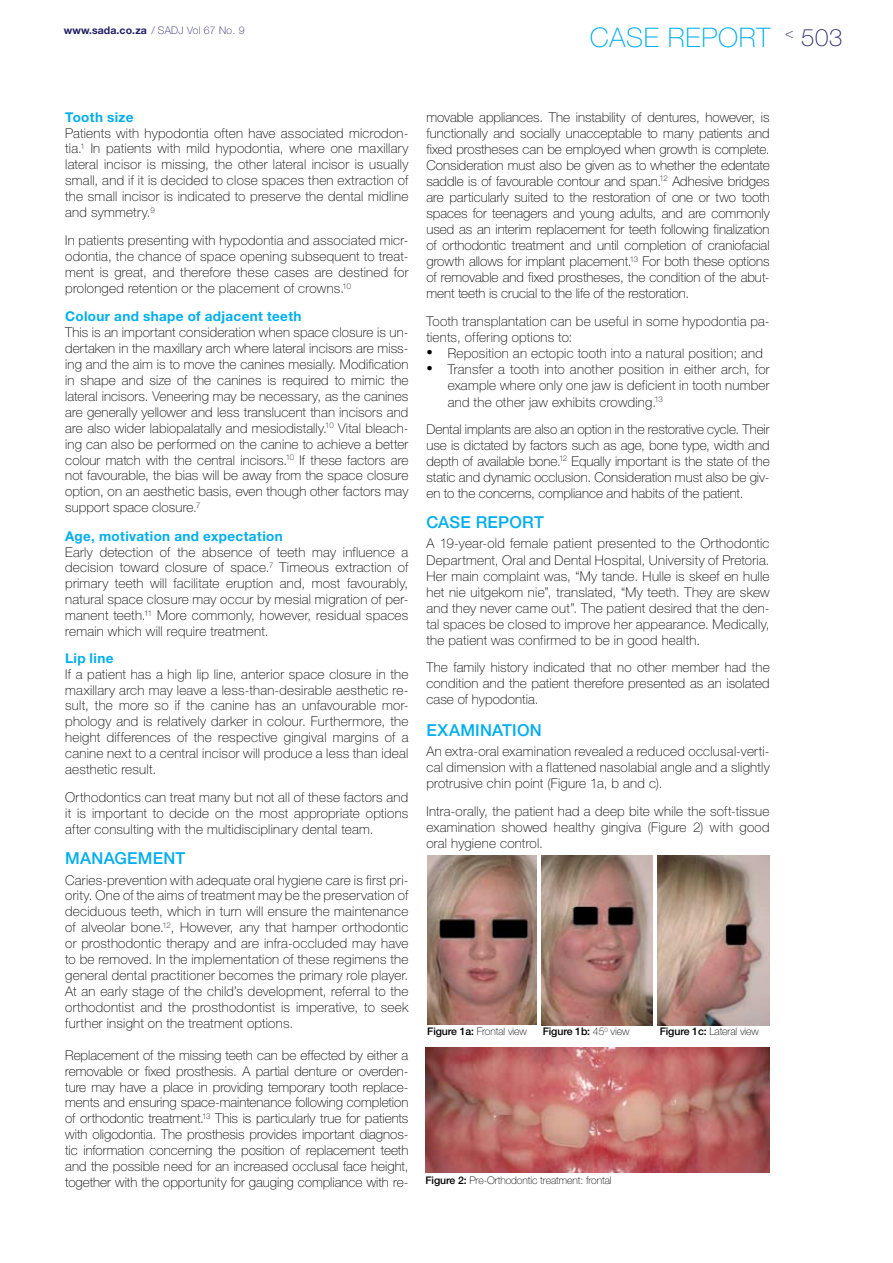
<style>
.page{position:relative;width:893px;height:1263px;background:#fff}
.page>*{position:absolute;margin:0;border:0;box-sizing:border-box;transform-origin:0 0}
.t1{font:100 27px "Helvetica Neue LT Std";color:#00aeef}
.t2{font:100 24px "Helvetica Neue LT Std";color:#221d67}
.t3{font:500 16.5px "Helvetica Neue LT Std";letter-spacing:.015em;color:#00aeef}
.t4{font:100 13.5px/15.9px "Helvetica Neue LT Std";letter-spacing:.015em;color:#000;text-align:justify}
.t5{font:700 13.5px "Helvetica Neue LT Std";letter-spacing:.025em;color:#00aeef}
.t6{font:100 10.5px "Helvetica Neue LT Std";letter-spacing:-.01em;color:#000}
.t7{font:700 10.5px "Helvetica Neue LT Std";color:#221d67}
.t8{font:500 10.5px "Helvetica Neue LT Std";letter-spacing:-.01em;color:#000}
.s1{font-weight:100}
.s2{font-family:"Times New Roman";font-weight:400;font-size:18px}
.s3{font-weight:500}
</style>
<div class="page">
<img style="left:427px;top:856px;width:110px;height:169px">
<img style="left:542px;top:856px;width:110px;height:170px">
<img style="left:657px;top:856px;width:112px;height:170px">
<img style="left:425px;top:1047px;width:345px;height:126px">
<p class="t7" style="left:64px;top:23px;width:183px">www.sada.co.za <span class="s1">/ SADJ Vol 67 No. 9</span></p>
<h1 class="t1" style="left:590px;top:22px;width:18px">case</h1>
<h1 class="t1" style="left:668px;top:22px;width:18px">report</h1>
<h2 class="t2" style="left:785px;top:23px;width:59px"><sup>&lt;</sup> 503</h2>
<p class="t5" style="left:65px;top:108px;width:70px">Tooth size</p>
<p class="t4" style="left:65px;top:125px;width:345px">Patients with hypodontia often have associated microdon&shy;tia.<sup>1</sup> In patients with mild hypodontia, where one maxillary lateral incisor is missing, the other lateral incisor is usually small, and if it is decided to close spaces then extraction of the small incisor is indicated to preserve the dental midline and symmetry.<sup>9</sup></p>
<p class="t4" style="left:65px;top:232px;width:345px">In patients presenting with hypodontia and associated micr&shy;odontia, the chance of space opening subsequent to treat&shy;ment is great, and therefore these cases are destined for prolonged retention or the placement of crowns.<sup>10</sup></p>
<p class="t5" style="left:65px;top:308px;width:238px">Colour and shape of adjacent teeth</p>
<p class="t4" style="left:65px;top:325px;width:345px">This is an important consideration when space closure is un&shy;dertaken in the maxillary arch where lateral incisors are miss&shy;ing and the aim is to move the canines mesially. Modification in shape and size of the canines is required to mimic the lateral incisors. Veneering may be necessary, as the canines are generally yellower and less translucent than incisors and are also wider labiopalatally and mesiodistally.<sup>10</sup> Vital bleach&shy;ing can also be performed on the canine to achieve a better colour match with the central incisors.<sup>10</sup> If these factors are not favourable, the bias will be away from the space closure option, on an aesthetic basis, even though other factors may support space closure.<sup>7</sup></p>
<p class="t5" style="left:65px;top:527px;width:219px">Age, motivation and expectation</p>
<p class="t4" style="left:65px;top:544px;width:345px">Early detection of the absence of teeth may influence a decision toward closure of space.<sup>7</sup> Timeous extraction of primary teeth will facilitate eruption and, most favourably, natural space closure may occur by mesial migration of per&shy;manent teeth.<sup>11</sup> More commonly, however, residual spaces remain which will require treatment.</p>
<p class="t5" style="left:65px;top:650px;width:50px">Lip line</p>
<p class="t4" style="left:65px;top:666px;width:345px">If a patient has a high lip line, anterior space closure in the maxillary arch may leave a less-than-desirable aesthetic re&shy;sult, the more so if the canine has an unfavourable mor&shy;phology and is relatively darker in colour. Furthermore, the height differences of the respective gingival margins of a canine next to a central incisor will produce a less than ideal aesthetic result.</p>
<p class="t4" style="left:65px;top:789px;width:345px">Orthodontics can treat many but not all of these factors and it is important to decide on the most appropriate options after consulting with the multidisciplinary dental team.</p>
<p class="t3" style="left:65px;top:849px;width:28px">Management</p>
<p class="t4" style="left:65px;top:872px;width:345px">Caries-prevention with adequate oral hygiene care is first pri&shy;ority. One of the aims of treatment may be the preservation of deciduous teeth, which in turn will ensure the maintenance of alveolar bone.<sup>12</sup>, However, any that hamper orthodontic or prosthodontic therapy and are infra-occluded may have to be removed. In the implementation of these regimens the general dental practitioner becomes the primary role player.<br>At an early stage of the child’s development, referral to the orthodontist and the prosthodontist is imperative, to seek further insight on the treatment options.</p>
<p class="t4" style="left:65px;top:1047px;width:345px">Replacement of the missing teeth can be effected by either a removable or fixed prosthesis. A partial denture or overden&shy;ture may have a place in providing temporary tooth replace&shy;ments and ensuring space-maintenance following completion of orthodontic treatment.<sup>13</sup> This is particularly true for patients with oligodontia. The prosthesis provides important diagnos&shy;tic information concerning the position of replacement teeth and the possible need for an increased occlusal face height, together with the opportunity for gauging compliance with re-</p>
<p class="t4" style="left:426px;top:109px;width:345px">movable appliances. The instability of dentures, however, is functionally and socially unacceptable to many patients and fixed prostheses can be employed when growth is complete.<br>Consideration must also be given as to whether the edentate saddle is of favourable contour and span.<sup>12</sup> Adhesive bridges are particularly suited to the restoration of one or two tooth spaces for teenagers and young adults, and are commonly used as an interim replacement for teeth following finalization of orthodontic treatment and until completion of craniofacial growth allows for implant placement.<sup>13</sup> For both these options of removable and fixed prostheses, the condition of the abut&shy;ment teeth is crucial to the life of the restoration.</p>
<p class="t4" style="left:426px;top:313px;width:345px">Tooth transplantation can be useful in some hypodontia pa&shy;tients, offering options to:</p>
<p class="t4" style="left:426px;top:346px;width:338px"><span class="s2">•</span> Reposition an ectopic tooth into a natural position; and</p>
<p class="t4" style="left:448px;top:361px;width:323px;text-indent:-21px"><span class="s2">•</span> Transfer a tooth into another position in either arch, for example where only one jaw is deficient in tooth number and the other jaw exhibits crowding.<sup>13</sup></p>
<p class="t4" style="left:426px;top:421px;width:345px">Dental implants are also an option in the restorative cycle. Their use is dictated by factors such as age, bone type, width and depth of available bone.<sup>12</sup> Equally important is the state of the static and dynamic occlusion. Consideration must also be giv&shy;en to the concerns, compliance and habits of the patient.</p>
<p class="t3" style="left:426px;top:512px;width:119px">CASE REPORT</p>
<p class="t4" style="left:426px;top:535px;width:345px">A 19-year-old female patient presented to the Orthodontic Department, Oral and Dental Hospital, University of Pretoria.<br>Her main complaint was, “My tande. Hulle is skeef en hulle het nie uitgekom nie”, translated, “My teeth. They are skew and they never came out”. The patient desired that the den&shy;tal spaces be closed to improve her appearance. Medically, the patient was confirmed to be in good health.</p>
<p class="t4" style="left:426px;top:659px;width:345px">The family history indicated that no other member had the condition and the patient therefore presented as an isolated case of hypodontia.</p>
<p class="t3" style="left:426px;top:720px;width:117px">EXAMINATION</p>
<p class="t4" style="left:426px;top:743px;width:345px">An extra-oral examination revealed a reduced occlusal-verti&shy;cal dimension with a flattened nasolabial angle and a slightly protrusive chin point (Figure 1a, b and c).</p>
<p class="t4" style="left:426px;top:803px;width:345px">Intra-orally, the patient had a deep bite while the soft-tissue examination showed healthy gingiva (Figure 2) with good oral hygiene control.</p>
<p class="t6" style="left:427px;top:1025px;width:101px"><span class="s3">Figure 1a:</span> Frontal view</p>
<p class="t8" style="left:543px;top:1025px;width:88px">Figure 1b: <span class="s1">45</span><sup>0</sup> <span class="s1">view</span></p>
<p class="t6" style="left:660px;top:1025px;width:101px"><span class="s3">Figure 1c:</span> Lateral view</p>
<p class="t6" style="left:425px;top:1174px;width:188px"><span class="s3">Figure 2:</span> Pre-Orthodontic treatment: frontal</p>
</div>
